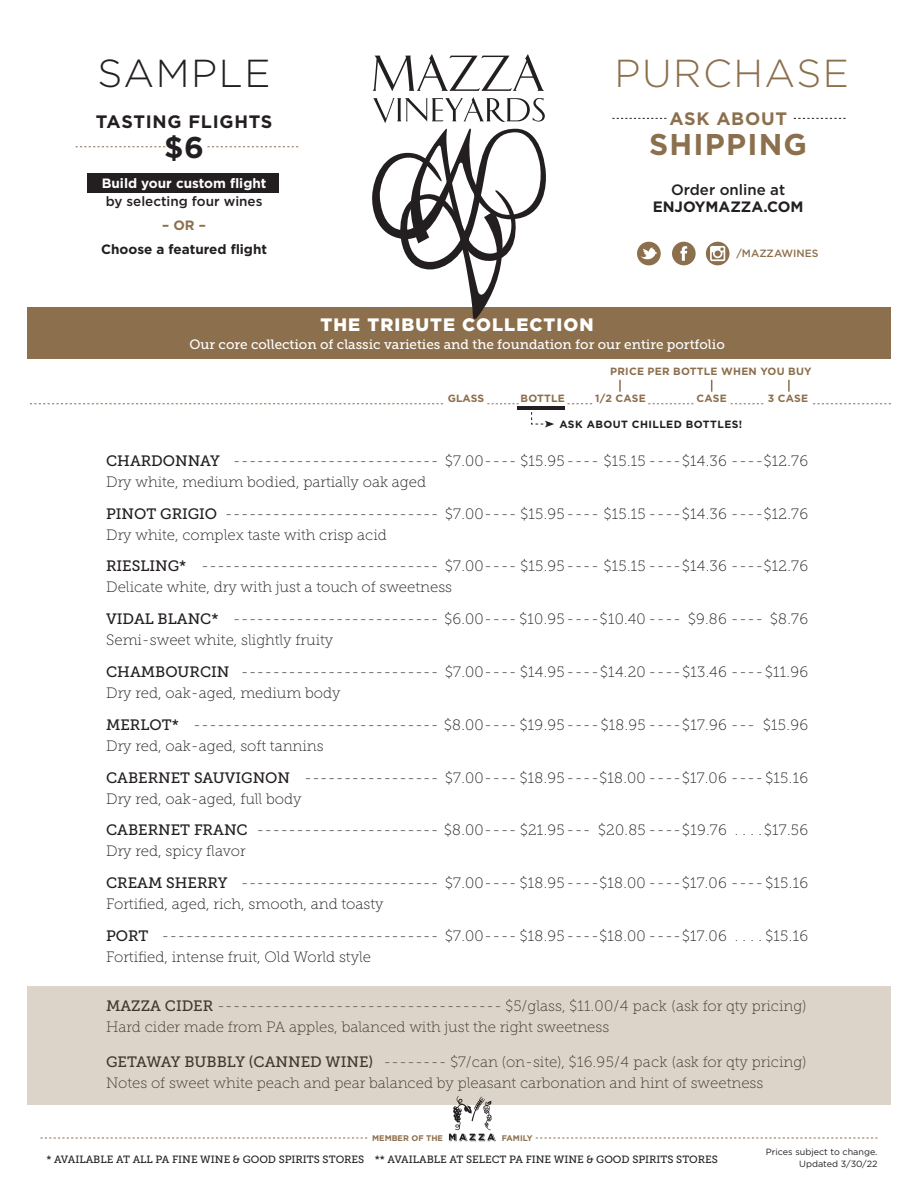
<style>
.page{position:relative;width:918px;height:1188px;background:#fff}
.page>*{position:absolute;margin:0;border:0;box-sizing:border-box;transform-origin:0 0}
.t1{font:300 39px "Gotham";letter-spacing:.04em;color:#8c6f4c}
.t2{font:300 39px "Gotham";letter-spacing:.04em;color:#231f20}
.t3{font:700 30px "Gotham";letter-spacing:.04em;color:#8c6f4c}
.t4{font:700 30px "Gotham";color:#231f20}
.t5{font:900 18px "Gotham";letter-spacing:.06em;color:#fff}
.t6{font:700 18px "Gotham";letter-spacing:.04em;color:#231f20}
.t7{font:700 18px "Gotham";letter-spacing:.04em;color:#8c6f4c}
.t8{font:15px/21px "Museo Slab 100";color:#231f20}
.t9{font:15px "Museo Slab 100";letter-spacing:.02em;color:#231f20}
.t10{font:700 15px/17.4px "Gotham";color:#231f20;text-align:center}
.t11{font:13.5px "Museo Slab 500";color:#fff}
.t12{font:700 13.5px/18px "Gotham";color:#fff}
.t13{font:700 13.5px "Gotham";color:#231f20}
.t14{font:700 13.5px "Gotham";color:#8c6f4c}
.t15{font:10.5px "Museo Slab 500";color:#231f20}
.t16{font:700 10.5px "Gotham";letter-spacing:.02em;color:#8c6f4c}
.t17{font:700 10.5px "Gotham";letter-spacing:.04em;color:#231f20}
.t18{font:500 10.5px "Gotham";color:#8c6f4c}
.t19{font:9px/11.4px "Gotham";color:#231f20;text-align:right}
.t20{font:700 8.1px "Gotham";color:#8c6f4c}
.s1{font-weight:500;color:#231f20}
.s2{font-weight:500}
.s3{font-family:"Museo Slab 500"}
</style>
<div class="page">
<div style="left:27px;top:308px;width:864px;height:51px;background:#8c6f4c"></div>
<hr style="left:517px;top:406px;width:48px;height:4px;background:#231f20">
<svg style="left:531px;top:412px;width:23px;height:16px"></svg>
<div style="left:87px;top:174px;width:192px;height:19px;background:#231f20"></div>
<div style="left:27px;top:986px;width:864px;height:119px;background:#dcd4c9"></div>
<svg style="left:813px;top:404px;width:78px;height:1px"></svg>
<svg style="left:731px;top:404px;width:32px;height:1px"></svg>
<svg style="left:648px;top:404px;width:45px;height:1px"></svg>
<svg style="left:567px;top:404px;width:25px;height:1px"></svg>
<svg style="left:487px;top:404px;width:32px;height:1px"></svg>
<svg style="left:30px;top:404px;width:413px;height:1px"></svg>
<svg style="left:619px;top:380px;width:2px;height:12px"></svg>
<svg style="left:711px;top:380px;width:1px;height:12px"></svg>
<svg style="left:788px;top:380px;width:2px;height:12px"></svg>
<svg style="left:373px;top:54px;width:171px;height:37px"></svg>
<svg style="left:372px;top:97px;width:174px;height:222px"></svg>
<svg style="left:76px;top:146px;width:89px;height:1px"></svg>
<svg style="left:207px;top:146px;width:91px;height:1px"></svg>
<svg style="left:612px;top:118px;width:54px;height:1px"></svg>
<svg style="left:672px;top:242px;width:24px;height:23px"></svg>
<svg style="left:706px;top:242px;width:24px;height:23px"></svg>
<svg style="left:637px;top:242px;width:24px;height:23px"></svg>
<svg style="left:794px;top:118px;width:52px;height:1px"></svg>
<svg style="left:449px;top:1096px;width:47px;height:45px"></svg>
<svg style="left:40px;top:1138px;width:327px;height:1px"></svg>
<svg style="left:536px;top:1138px;width:342px;height:1px"></svg>
<p class="t2" style="left:98px;top:48px;width:175px">SAMPLE</p>
<p class="t1" style="left:615px;top:48px;width:236px">PURCHASE</p>
<p class="t6" style="left:96px;top:110px;width:178px">TASTING FLIGHTS</p>
<p class="t4" style="left:164px;top:127px;width:41px">$6</p>
<p class="t12" style="left:102px;top:174px;width:166px">Build your custom flight <span class="s1">by selecting four wines</span></p>
<p class="t14" style="left:162px;top:216px;width:45px">– OR –</p>
<p class="t13" style="left:101px;top:240px;width:167px">Choose a featured flight</p>
<p class="t7" style="left:669px;top:107px;width:119px">ASK ABOUT</p>
<p class="t3" style="left:649px;top:124px;width:159px">SHIPPING</p>
<p class="t10" style="left:653px;top:181px;width:152px"><span class="s2">Order online at<br></span>ENJOYMAZZA.COM</p>
<p class="t18" style="left:736px;top:246px;width:83px">/MAZZAWINES</p>
<p class="t5" style="left:321px;top:312px;width:275px">THE TRIBUTE COLLECTION</p>
<p class="t11" style="left:189px;top:337px;width:537px">Our core collection of classic varieties and the foundation for our entire portfolio</p>
<p class="t16" style="left:610px;top:364px;width:203px">PRICE PER BOTTLE WHEN YOU BUY</p>
<p class="t16" style="left:448px;top:391px;width:38px">GLASS</p>
<p class="t16" style="left:521px;top:391px;width:46px">BOTTLE</p>
<p class="t16" style="left:595px;top:391px;width:52px">1/2 CASE</p>
<p class="t16" style="left:697px;top:391px;width:32px">CASE</p>
<p class="t16" style="left:768px;top:391px;width:42px">3 CASE</p>
<p class="t17" style="left:559px;top:418px;width:185px">ASK ABOUT CHILLED BOTTLES!</p>
<p class="t8" style="left:106px;top:450px;width:704px"><span class="s3">CHARDONNAY</span> -------------------------- $7.00---- $15.95---- $15.15 ----$14.36 ----$12.76<br>Dry white, medium bodied, partially oak aged</p>
<p class="t8" style="left:106px;top:503px;width:704px"><span class="s3">PINOT GRIGIO</span> --------------------------- $7.00---- $15.95---- $15.15 ----$14.36 ----$12.76<br>Dry white, complex taste with crisp acid</p>
<p class="t8" style="left:106px;top:556px;width:704px"><span class="s3">RIESLING*</span> ------------------------------ $7.00---- $15.95---- $15.15 ----$14.36 ----$12.76<br>Delicate white, dry with just a touch of sweetness</p>
<p class="t8" style="left:106px;top:609px;width:704px"><span class="s3">VIDAL BLANC*</span> -------------------------- $6.00---- $10.95----$10.40 ---- $9.86 ---- $8.76<br>Semi-sweet white, slightly fruity</p>
<p class="t8" style="left:106px;top:661px;width:704px"><span class="s3">CHAMBOURCIN</span> ------------------------- $7.00---- $14.95----$14.20 ----$13.46 ----$11.96<br>Dry red, oak-aged, medium body</p>
<p class="t8" style="left:106px;top:714px;width:704px"><span class="s3">MERLOT*</span> ------------------------------- $8.00---- $19.95----$18.95 ----$17.96 --- $15.96<br>Dry red, oak-aged, soft tannins</p>
<p class="t8" style="left:106px;top:767px;width:704px"><span class="s3">CABERNET SAUVIGNON</span> ----------------- $7.00---- $18.95----$18.00 ----$17.06 ---- $15.16<br>Dry red, oak-aged, full body</p>
<p class="t9" style="left:106px;top:822px;width:626px"><span class="s3">CABERNET FRANC</span> ----------------------- $8.00---- $21.95--- $20.85 ----$19.76 ....</p>
<p class="t8" style="left:764px;top:820px;width:46px">$17.56</p>
<p class="t8" style="left:106px;top:841px;width:141px">Dry red, spicy flavor</p>
<p class="t8" style="left:106px;top:873px;width:704px"><span class="s3">CREAM SHERRY</span> ------------------------- $7.00---- $18.95----$18.00 ----$17.06 ---- $15.16<br>Fortified, aged, rich, smooth, and toasty</p>
<p class="t9" style="left:106px;top:928px;width:626px"><span class="s3">PORT</span> ----------------------------------- $7.00---- $18.95----$18.00 ----$17.06 ....</p>
<p class="t8" style="left:766px;top:925px;width:44px">$15.16</p>
<p class="t8" style="left:106px;top:946px;width:266px">Fortified, intense fruit, Old World style</p>
<p class="t8" style="left:106px;top:996px;width:702px"><span class="s3">MAZZA CIDER</span> ------------------------------------ $5/glass, $11.00/4 pack (ask for qty pricing)<br>Hard cider made from PA apples, balanced with just the right sweetness</p>
<p class="t8" style="left:106px;top:1051px;width:702px"><span class="s3">GETAWAY BUBBLY (CANNED WINE)</span> -------- $7/can (on-site), $16.95/4 pack (ask for qty pricing)<br>Notes of sweet white peach and pear balanced by pleasant carbonation and hint of sweetness</p>
<p class="t20" style="left:372px;top:1132px;width:72px">MEMBER OF THE</p>
<p class="t20" style="left:502px;top:1132px;width:32px">FAMILY</p>
<p class="t15" style="left:46px;top:1154px;width:673px">* AVAILABLE AT ALL PA FINE WINE &amp; GOOD SPIRITS STORES ** AVAILABLE AT SELECT PA FINE WINE &amp; GOOD SPIRITS STORES</p>
<p class="t19" style="left:766px;top:1146px;width:113px">Prices subject to change.<br>Updated 3/30/22</p>
</div>
